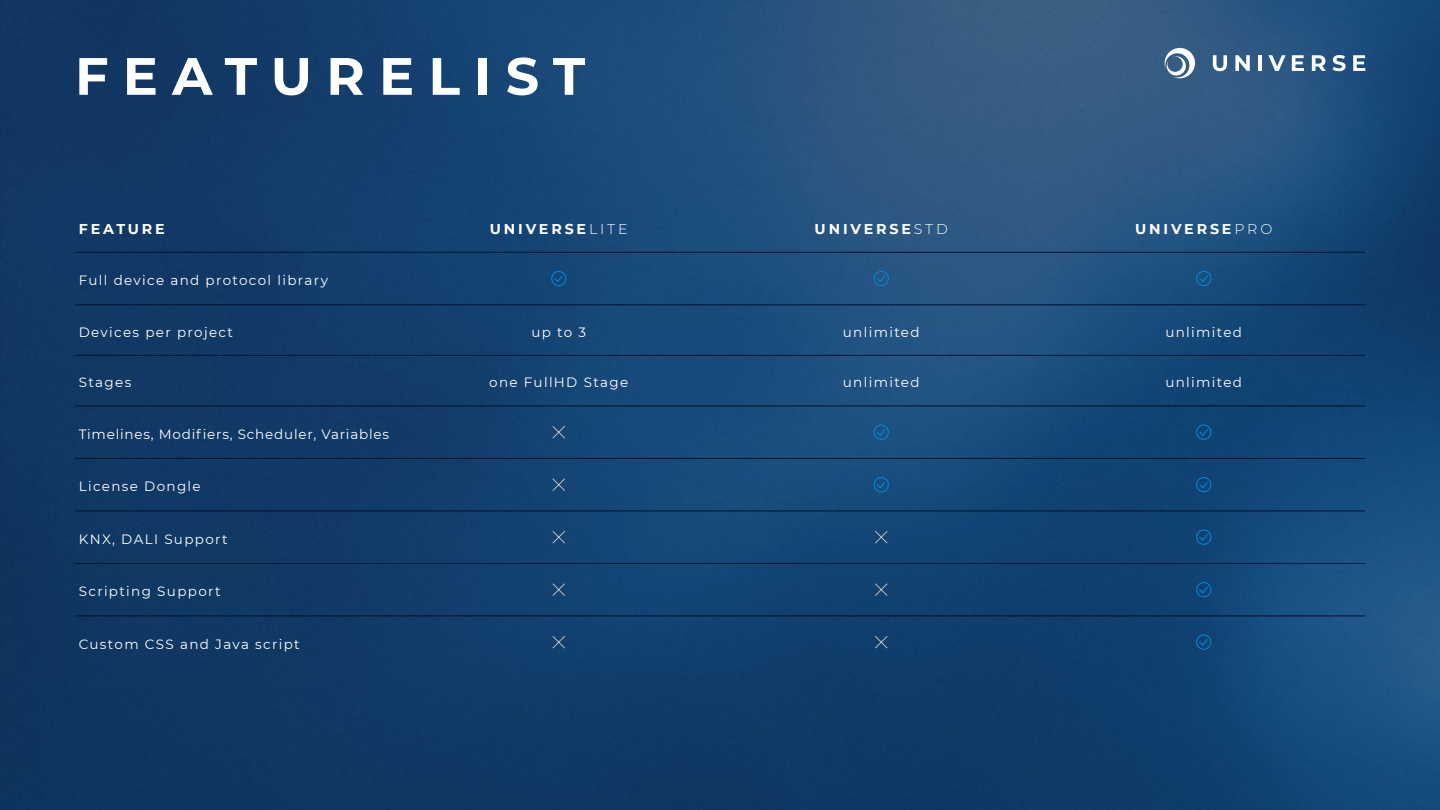
<style>
.page{position:relative;width:1440px;height:810px;background:#fff}
.page>*{position:absolute;margin:0;border:0;box-sizing:border-box;transform-origin:0 0}
.t1{font:700 52.5px "Montserrat";letter-spacing:.27em;color:#fff}
.t2{font:700 14.25px "Montserrat";letter-spacing:.2em;color:#fff}
.t3{font:13.5px "Montserrat";letter-spacing:.1em;color:#fff}
.t4{font:13.5px "Montserrat";letter-spacing:.06em;color:#fff}
.s1{font-weight:300}
</style>
<div class="page">
<img style="left:0;top:0;width:1440px;height:810px">
<svg style="left:1213px;top:55px;width:14px;height:16px"></svg>
<svg style="left:1235px;top:55px;width:15px;height:16px"></svg>
<hr style="left:1258px;top:55px;width:4px;height:16px;background:#fff">
<svg style="left:1268px;top:55px;width:18px;height:16px"></svg>
<svg style="left:1292px;top:55px;width:12px;height:16px"></svg>
<svg style="left:1312px;top:55px;width:14px;height:16px"></svg>
<svg style="left:1333px;top:55px;width:13px;height:16px"></svg>
<svg style="left:1353px;top:55px;width:12px;height:16px"></svg>
<svg style="left:1165px;top:48px;width:30px;height:30px"></svg>
<hr style="left:75px;top:252px;width:323px;height:1px;background:#041229">
<hr style="left:398px;top:252px;width:322px;height:1px;background:#041229">
<hr style="left:720px;top:252px;width:322px;height:1px;background:#041229">
<hr style="left:1042px;top:252px;width:323px;height:1px;background:#041229">
<hr style="left:75px;top:304px;width:323px;height:1px;background:#041229">
<hr style="left:398px;top:304px;width:322px;height:1px;background:#041229">
<hr style="left:720px;top:304px;width:322px;height:1px;background:#041229">
<hr style="left:1042px;top:304px;width:323px;height:1px;background:#041229">
<hr style="left:75px;top:355px;width:323px;height:1px;background:#041229">
<hr style="left:398px;top:355px;width:322px;height:1px;background:#041229">
<hr style="left:720px;top:355px;width:322px;height:1px;background:#041229">
<hr style="left:1042px;top:355px;width:323px;height:1px;background:#041229">
<hr style="left:75px;top:406px;width:323px;height:1px;background:#041229">
<hr style="left:398px;top:406px;width:322px;height:1px;background:#041229">
<hr style="left:720px;top:406px;width:322px;height:1px;background:#041229">
<hr style="left:1042px;top:406px;width:323px;height:1px;background:#041229">
<hr style="left:75px;top:458px;width:323px;height:1px;background:#041229">
<hr style="left:398px;top:458px;width:322px;height:1px;background:#041229">
<hr style="left:720px;top:458px;width:322px;height:1px;background:#041229">
<hr style="left:1042px;top:458px;width:323px;height:1px;background:#041229">
<hr style="left:75px;top:511px;width:323px;height:1px;background:#041229">
<hr style="left:398px;top:511px;width:322px;height:1px;background:#041229">
<hr style="left:720px;top:511px;width:322px;height:1px;background:#041229">
<hr style="left:1042px;top:511px;width:323px;height:1px;background:#041229">
<hr style="left:75px;top:563px;width:323px;height:1px;background:#041229">
<hr style="left:398px;top:563px;width:322px;height:1px;background:#041229">
<hr style="left:720px;top:563px;width:322px;height:1px;background:#041229">
<hr style="left:1042px;top:563px;width:323px;height:1px;background:#041229">
<hr style="left:75px;top:616px;width:323px;height:1px;background:#041229">
<hr style="left:398px;top:616px;width:322px;height:1px;background:#041229">
<hr style="left:720px;top:616px;width:322px;height:1px;background:#041229">
<hr style="left:1042px;top:616px;width:323px;height:1px;background:#041229">
<svg style="left:551px;top:271px;width:16px;height:15px"></svg>
<svg style="left:873px;top:271px;width:16px;height:15px"></svg>
<svg style="left:1196px;top:271px;width:16px;height:15px"></svg>
<svg style="left:552px;top:425px;width:14px;height:14px"></svg>
<svg style="left:873px;top:424px;width:16px;height:16px"></svg>
<svg style="left:1196px;top:424px;width:16px;height:16px"></svg>
<svg style="left:552px;top:478px;width:14px;height:14px"></svg>
<svg style="left:873px;top:477px;width:16px;height:16px"></svg>
<svg style="left:1196px;top:477px;width:16px;height:16px"></svg>
<svg style="left:552px;top:530px;width:14px;height:14px"></svg>
<svg style="left:874px;top:530px;width:14px;height:14px"></svg>
<svg style="left:1196px;top:529px;width:16px;height:16px"></svg>
<svg style="left:552px;top:583px;width:14px;height:14px"></svg>
<svg style="left:874px;top:583px;width:14px;height:14px"></svg>
<svg style="left:1196px;top:582px;width:16px;height:16px"></svg>
<svg style="left:552px;top:635px;width:14px;height:14px"></svg>
<svg style="left:874px;top:635px;width:14px;height:14px"></svg>
<svg style="left:1196px;top:634px;width:16px;height:16px"></svg>
<h1 class="t1" style="left:75px;top:38px;width:512px">FEATURELIST</h1>
<p class="t2" style="left:79px;top:218px;width:88px">FEATURE</p>
<p class="t2" style="left:490px;top:218px;width:139px">UNIVERSE<span class="s1">LITE</span></p>
<p class="t2" style="left:815px;top:218px;width:135px">UNIVERSE<span class="s1">STD</span></p>
<p class="t2" style="left:1135px;top:218px;width:139px">UNIVERSE<span class="s1">PRO</span></p>
<p class="t3" style="left:79px;top:271px;width:251px">Full device and protocol library</p>
<p class="t3" style="left:79px;top:323px;width:156px">Devices per project</p>
<p class="t3" style="left:531px;top:323px;width:56px">up to 3</p>
<p class="t3" style="left:843px;top:323px;width:78px">unlimited</p>
<p class="t3" style="left:1165px;top:323px;width:78px">unlimited</p>
<p class="t3" style="left:79px;top:373px;width:54px">Stages</p>
<p class="t3" style="left:489px;top:373px;width:141px">one FullHD Stage</p>
<p class="t3" style="left:843px;top:373px;width:78px">unlimited</p>
<p class="t3" style="left:1165px;top:373px;width:78px">unlimited</p>
<p class="t4" style="left:79px;top:425px;width:312px">Timelines, Modifiers, Scheduler, Variables</p>
<p class="t3" style="left:79px;top:477px;width:124px">License Dongle</p>
<p class="t3" style="left:79px;top:530px;width:150px">KNX, DALI Support</p>
<p class="t3" style="left:79px;top:582px;width:143px">Scripting Support</p>
<p class="t3" style="left:79px;top:635px;width:223px">Custom CSS and Java script</p>
</div>
